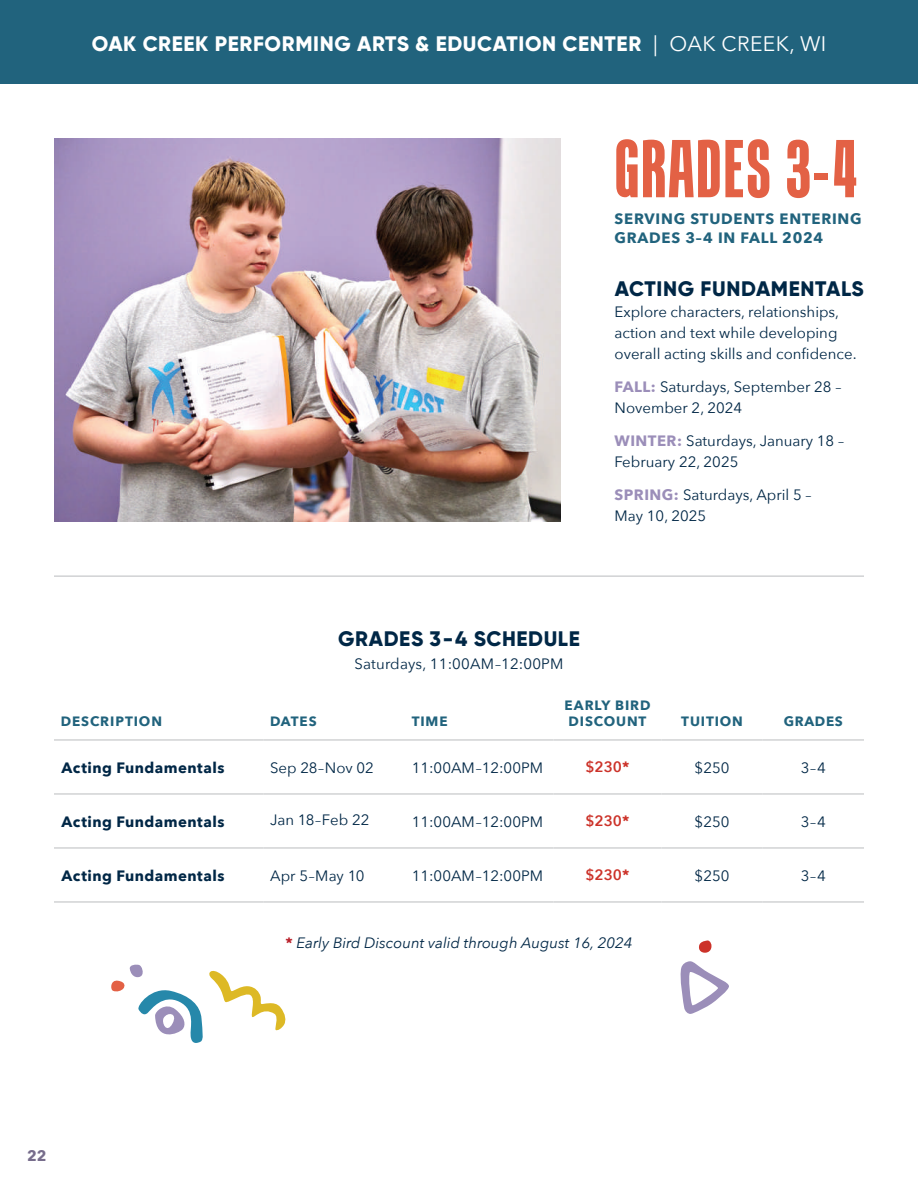
<style>
.page{position:relative;width:918px;height:1188px;background:#fff}
.page>*{position:absolute;margin:0;border:0;box-sizing:border-box;transform-origin:0 0}
.t1{font:700 75px "Tandelle Rg";letter-spacing:.025em;color:#e36145}
.t2{font:800 21px "Gilroy";letter-spacing:.03em;color:#fff}
.t3{font:800 21px "Gilroy";letter-spacing:.03em;color:#002746}
.t4{font:15px/21px "Avenir Next";color:#002746}
.t5{font:700 15px "Avenir Next";letter-spacing:.03em;color:#002746}
.t6{font:italic 15px "Avenir Next";color:#002746}
.t7{font:700 15px/19.5px "Avenir Next";letter-spacing:.05em;color:#21637d}
.t8{font:600 15px "Avenir Next";letter-spacing:.005em;color:#cc3229}
.t9{font:700 15px "Avenir Next";color:#776d8c}
.t10{font:700 13.5px/16.5px "Avenir Next";letter-spacing:.065em;color:#21637d;text-align:center}
.s1{font-family:"Avenir Next";font-weight:400}
.s2{font-weight:700;color:#9b8eb9}
.s3{font-weight:700}
.s4{font-weight:700;font-style:normal;color:#b91f29}
</style>
<div class="page">
<hr style="left:54px;top:739px;width:209px;height:2px;background:#d1d2d4">
<hr style="left:263px;top:739px;width:142px;height:2px;background:#d1d2d4">
<hr style="left:405px;top:739px;width:149px;height:2px;background:#d1d2d4">
<hr style="left:662px;top:739px;width:101px;height:2px;background:#d1d2d4">
<hr style="left:763px;top:739px;width:101px;height:2px;background:#d1d2d4">
<hr style="left:54px;top:793px;width:209px;height:2px;background:#d1d2d4">
<hr style="left:263px;top:793px;width:142px;height:2px;background:#d1d2d4">
<hr style="left:405px;top:793px;width:149px;height:2px;background:#d1d2d4">
<hr style="left:662px;top:793px;width:101px;height:2px;background:#d1d2d4">
<hr style="left:763px;top:793px;width:101px;height:2px;background:#d1d2d4">
<hr style="left:54px;top:847px;width:209px;height:2px;background:#d1d2d4">
<hr style="left:263px;top:847px;width:142px;height:2px;background:#d1d2d4">
<hr style="left:405px;top:847px;width:149px;height:2px;background:#d1d2d4">
<hr style="left:662px;top:847px;width:101px;height:2px;background:#d1d2d4">
<hr style="left:763px;top:847px;width:101px;height:2px;background:#d1d2d4">
<hr style="left:54px;top:901px;width:209px;height:2px;background:#d1d2d4">
<hr style="left:263px;top:901px;width:142px;height:2px;background:#d1d2d4">
<hr style="left:405px;top:901px;width:149px;height:2px;background:#d1d2d4">
<hr style="left:662px;top:901px;width:101px;height:2px;background:#d1d2d4">
<hr style="left:763px;top:901px;width:101px;height:2px;background:#d1d2d4">
<hr style="left:554px;top:739px;width:108px;height:2px;background:#d1d2d4">
<hr style="left:554px;top:793px;width:108px;height:2px;background:#d1d2d4">
<hr style="left:554px;top:847px;width:108px;height:2px;background:#d1d2d4">
<hr style="left:554px;top:901px;width:108px;height:2px;background:#d1d2d4">
<hr style="left:54px;top:575px;width:810px;height:2px;background:#d1d2d4">
<img style="left:54px;top:138px;width:507px;height:383px">
<svg style="left:111px;top:964px;width:175px;height:79px"></svg>
<svg style="left:699px;top:940px;width:13px;height:13px"></svg>
<svg style="left:680px;top:961px;width:49px;height:53px"></svg>
<div style="left:0;top:0;width:918px;height:84px;background:#21637d"></div>
<h2 class="t2" style="left:92px;top:30px;width:736px">OAK CREEK PERFORMING ARTS &amp; EDUCATION CENTER <span class="s1">| OAK CREEK, WI</span></h2>
<h1 class="t1" style="left:615px;top:123px;width:244px">GRADES 3-4</h1>
<p class="t7" style="left:615px;top:208px;width:249px">SERVING STUDENTS ENTERING<br>GRADES 3–4 IN FALL 2024</p>
<h2 class="t3" style="left:615px;top:275px;width:251px">ACTING FUNDAMENTALS</h2>
<p class="t4" style="left:615px;top:300px;width:243px">Explore characters, relationships, action and text while developing overall acting skills and confidence.</p>
<p class="t4" style="left:615px;top:375px;width:228px"><span class="s2">FALL:</span> Saturdays, September 28 –<br>November 2, 2024</p>
<p class="t4" style="left:615px;top:430px;width:231px"><span class="s2">WINTER:</span> Saturdays, January 18 –<br>February 22, 2025</p>
<p class="t4" style="left:615px;top:484px;width:198px"><span class="s2">SPRING:</span> Saturdays, April 5 –<br>May 10, 2025</p>
<h2 class="t3" style="left:338px;top:626px;width:243px">GRADES 3-4 SCHEDULE</h2>
<p class="t4" style="left:355px;top:652px;width:210px">Saturdays, 11:00AM–12:00PM</p>
<p class="t10" style="left:61px;top:713px;width:103px">DESCRIPTION</p>
<p class="t10" style="left:270px;top:713px;width:48px">DATES</p>
<p class="t10" style="left:412px;top:713px;width:37px">TIME</p>
<p class="t10" style="left:564px;top:697px;width:88px">EARLY BIRD<br>DISCOUNT</p>
<p class="t10" style="left:681px;top:713px;width:63px">TUITION</p>
<p class="t10" style="left:784px;top:713px;width:61px">GRADES</p>
<p class="t5" style="left:62px;top:755px;width:164px">Acting Fundamentals</p>
<p class="t4" style="left:270px;top:756px;width:105px">Sep 28–Nov 02</p>
<p class="t4" style="left:412px;top:756px;width:133px">11:00AM–12:00PM</p>
<p class="t8" style="left:585px;top:754px;width:46px">$230<span class="s3">*</span></p>
<p class="t4" style="left:695px;top:756px;width:37px">$250</p>
<p class="t4" style="left:801px;top:756px;width:26px">3–4</p>
<p class="t5" style="left:62px;top:809px;width:164px">Acting Fundamentals</p>
<p class="t4" style="left:270px;top:809px;width:101px">Jan 18–Feb 22</p>
<p class="t4" style="left:412px;top:810px;width:133px">11:00AM–12:00PM</p>
<p class="t8" style="left:585px;top:808px;width:46px">$230<span class="s3">*</span></p>
<p class="t4" style="left:695px;top:810px;width:37px">$250</p>
<p class="t4" style="left:801px;top:810px;width:26px">3–4</p>
<p class="t5" style="left:62px;top:863px;width:164px">Acting Fundamentals</p>
<p class="t4" style="left:270px;top:864px;width:96px">Apr 5–May 10</p>
<p class="t4" style="left:412px;top:864px;width:133px">11:00AM–12:00PM</p>
<p class="t8" style="left:585px;top:862px;width:46px">$230<span class="s3">*</span></p>
<p class="t4" style="left:695px;top:864px;width:37px">$250</p>
<p class="t4" style="left:801px;top:864px;width:26px">3–4</p>
<p class="t6" style="left:285px;top:930px;width:349px"><span class="s4">*</span> Early Bird Discount valid through August 16, 2024</p>
<p class="t9" style="left:27px;top:1143px;width:21px">22</p>
</div>
